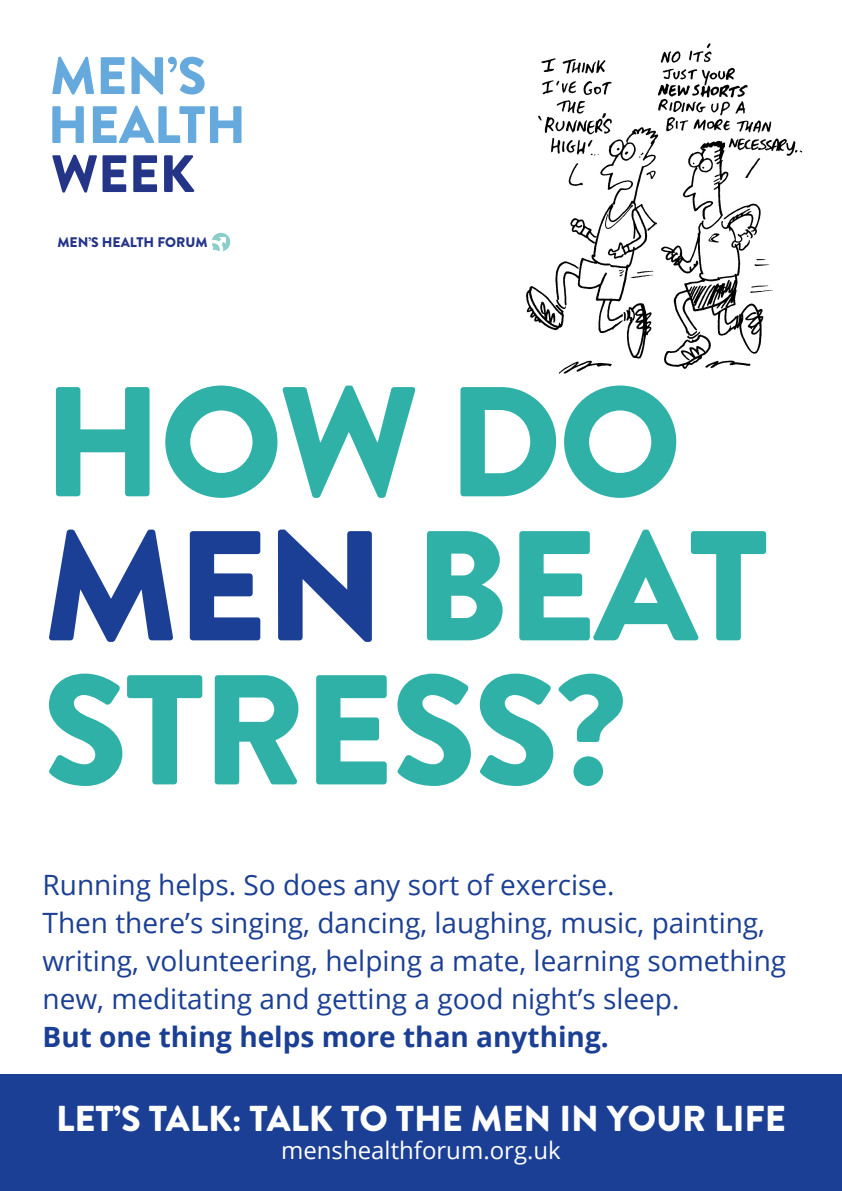
<style>
.page{position:relative;width:842px;height:1191px;background:#fff}
.page>*{position:absolute;margin:0;border:0;box-sizing:border-box;transform-origin:0 0}
.t1{font:900 156px/144px "Brandon Grotesque";letter-spacing:-.02em;color:#2fb1a8}
.t2{font:900 36px "Brandon Grotesque";color:#fff}
.t3{font:28px/38px "Open Sans";color:#1b3f94}
.t4{font:24px "Open Sans";color:#fff}
.t5{font:900 13.9px "Brandon Grotesque";color:#243487}
.s1{color:#1b3f94}
.s2{font-weight:700}
</style>
<div class="page">
<div style="left:0;top:1074px;width:842px;height:117px;background:#1b3f94"></div>
<svg style="left:212px;top:233px;width:18px;height:18px"></svg>
<svg style="left:52px;top:57px;width:153px;height:37px"></svg>
<svg style="left:52px;top:106px;width:189px;height:37px"></svg>
<svg style="left:52px;top:155px;width:143px;height:37px"></svg>
<img style="left:526px;top:43px;width:277px;height:331px">
<p class="t5" style="left:57px;top:232px;width:152px">MEN’S HEALTH FORUM</p>
<p class="t1" style="left:43px;top:372px;width:727px">HOW DO<br><span class="s1">MEN</span> BEAT<br>STRESS?</p>
<p class="t3" style="left:43px;top:865px;width:724px">Running helps. So does any sort of exercise.<br>Then there’s singing, dancing, laughing, music, painting,</p>
<p class="t3" style="left:43px;top:941px;width:745px">writing, volunteering, helping a mate, learning something new, meditating and getting a good night’s sleep.<br><span class="s2">But one thing helps more than anything.</span></p>
<p class="t2" style="left:56px;top:1093px;width:731px">LET’S TALK: TALK TO THE MEN IN YOUR LIFE</p>
<p class="t4" style="left:281px;top:1134px;width:281px">menshealthforum.org.uk</p>
</div>
